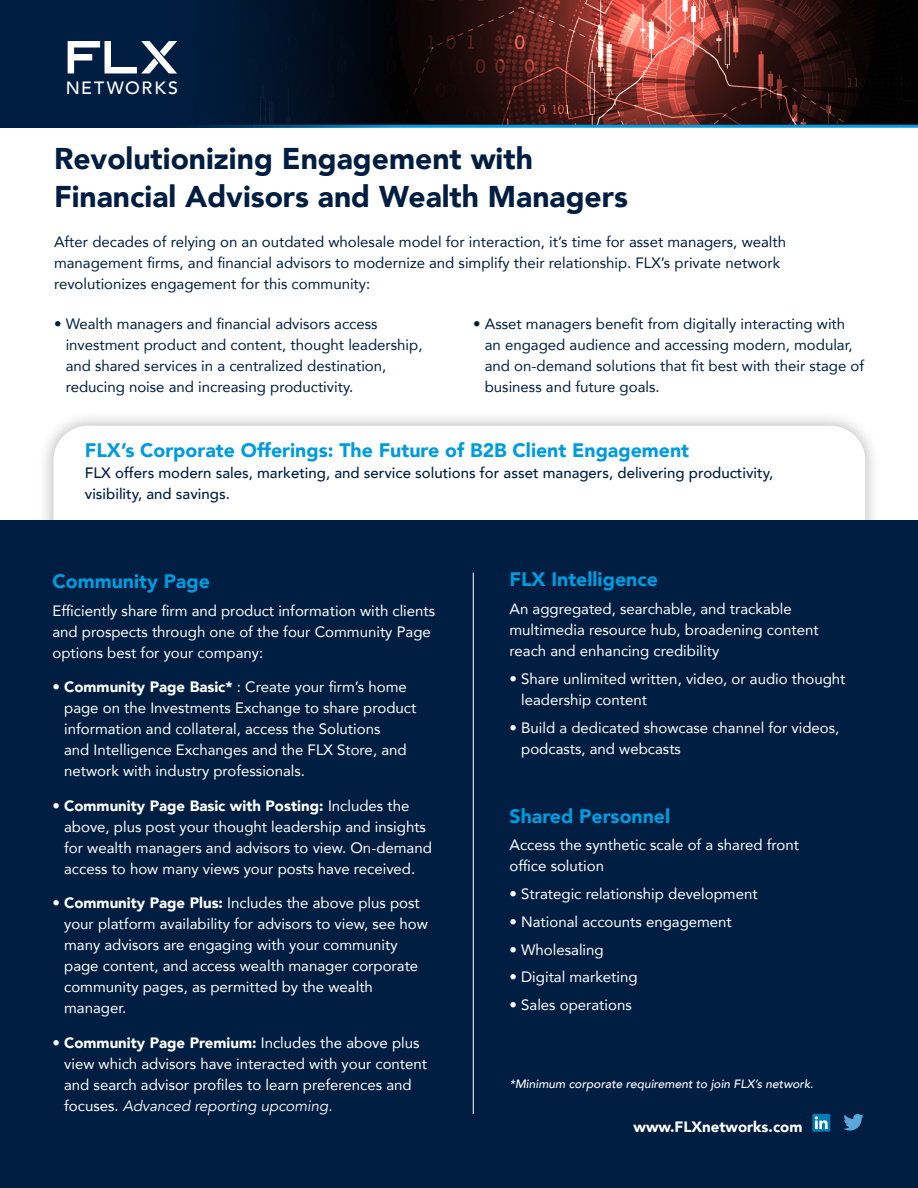
<style>
.page{position:relative;width:918px;height:1188px;background:#fff}
.page>*{position:absolute;margin:0;border:0;box-sizing:border-box;transform-origin:0 0}
.t1{font:900 30px/37.5px "Avenir";color:#001e41}
.t2{font:900 19.5px "Avenir";color:#009bde}
.t3{font:500 17.7px "Avenir";letter-spacing:.12em;color:#fff}
.t4{font:15px/21px "Avenir";color:#fff}
.t5{font:15px/21px "Avenir";color:#001e41}
.t6{font:500 15px/21px "Avenir";color:#001e41}
.t7{font:900 15px "Avenir";color:#fff}
.t8{font:italic 500 12px "Avenir";color:#fff}
.s1{font-weight:900}
.s2{font-style:italic}
</style>
<div class="page">
<div style="left:38px;top:411px;width:843px;height:248px;background:#231f20;opacity:.35"></div>
<div style="left:53px;top:426px;width:812px;height:218px;background:#fff;border-radius:35px"></div>
<svg style="left:398px;top:0;width:520px;height:128px"></svg>
<svg style="left:0;top:0;width:398px;height:128px;fill:#001b3b"></svg>
<svg style="left:68px;top:41px;width:109px;height:32px"></svg>
<div style="left:0;top:520px;width:918px;height:668px;background:#001e41"></div>
<hr style="left:473px;top:573px;width:1px;height:541px;background:#fff">
<div style="left:812px;top:1114px;width:18px;height:18px;background:#007bb6"></div>
<svg style="left:815px;top:1116px;width:17px;height:13px"></svg>
<svg style="left:843px;top:1114px;width:21px;height:17px"></svg>
<p class="t3" style="left:66px;top:73px;width:113px">NETWORKS</p>
<p class="t1" style="left:54px;top:139px;width:575px">Revolutionizing Engagement with<br>Financial Advisors and Wealth Managers</p>
<p class="t5" style="left:54px;top:231px;width:734px">After decades of relying on an outdated wholesale model for interaction, it’s time for asset managers, wealth management firms, and financial advisors to modernize and simplify their relationship. FLX’s private network revolutionizes engagement for this community:</p>
<p class="t5" style="left:66px;top:313px;width:358px;text-indent:-12px">• Wealth managers and financial advisors access investment product and content, thought leadership, and shared services in a centralized destination, reducing noise and increasing productivity.</p>
<p class="t5" style="left:485px;top:313px;width:381px;text-indent:-12px">• Asset managers benefit from digitally interacting with an engaged audience and accessing modern, modular, and on-demand solutions that fit best with their stage of business and future goals.</p>
<p class="t2" style="left:85px;top:434px;width:606px">FLX’s Corporate Offerings: The Future of B2B Client Engagement</p>
<p class="t6" style="left:85px;top:462px;width:690px">FLX offers modern sales, marketing, and service solutions for asset managers, delivering productivity, visibility, and savings.</p>
<p class="t2" style="left:53px;top:564px;width:159px">Community Page</p>
<p class="t4" style="left:53px;top:599px;width:384px">Efficiently share firm and product information with clients and prospects through one of the four Community Page options best for your company:</p>
<p class="t4" style="left:64px;top:676px;width:354px;text-indent:-12px">• <span class="s1">Community Page Basic*</span> : Create your firm’s home page on the Investments Exchange to share product information and collateral, access the Solutions<br>and Intelligence Exchanges and the FLX Store, and network with industry professionals.</p>
<p class="t4" style="left:64px;top:794px;width:369px;text-indent:-12px">• <span class="s1">Community Page Basic with Posting:</span> Includes the above, plus post your thought leadership and insights for wealth managers and advisors to view. On-demand access to how many views your posts have received.</p>
<p class="t4" style="left:64px;top:892px;width:365px;text-indent:-12px">• <span class="s1">Community Page Plus:</span> Includes the above plus post your platform availability for advisors to view, see how many advisors are engaging with your community page content, and access wealth manager corporate community pages, as permitted by the wealth manager.</p>
<p class="t4" style="left:64px;top:1031px;width:365px;text-indent:-12px">• <span class="s1">Community Page Premium:</span> Includes the above plus view which advisors have interacted with your content and search advisor profiles to learn preferences and focuses. <span class="s2">Advanced reporting upcoming.</span></p>
<p class="t2" style="left:510px;top:563px;width:150px">FLX Intelligence</p>
<p class="t4" style="left:510px;top:598px;width:311px">An aggregated, searchable, and trackable multimedia resource hub, broadening content reach and enhancing credibility</p>
<p class="t4" style="left:521px;top:668px;width:326px;text-indent:-12px">• Share unlimited written, video, or audio thought leadership content</p>
<p class="t4" style="left:521px;top:716px;width:320px;text-indent:-12px">• Build a dedicated showcase channel for videos, podcasts, and webcasts</p>
<p class="t2" style="left:510px;top:799px;width:162px">Shared Personnel</p>
<p class="t4" style="left:510px;top:834px;width:291px">Access the synthetic scale of a shared front office solution</p>
<p class="t4" style="left:510px;top:883px;width:250px">• Strategic relationship development</p>
<p class="t4" style="left:510px;top:911px;width:224px">• National accounts engagement</p>
<p class="t4" style="left:510px;top:938px;width:96px">• Wholesaling</p>
<p class="t4" style="left:510px;top:966px;width:130px">• Digital marketing</p>
<p class="t4" style="left:510px;top:994px;width:124px">• Sales operations</p>
<p class="t8" style="left:510px;top:1076px;width:306px">*Minimum corporate requirement to join FLX’s network.</p>
<p class="t7" style="left:634px;top:1114px;width:170px">www.FLXnetworks.com</p>
</div>
